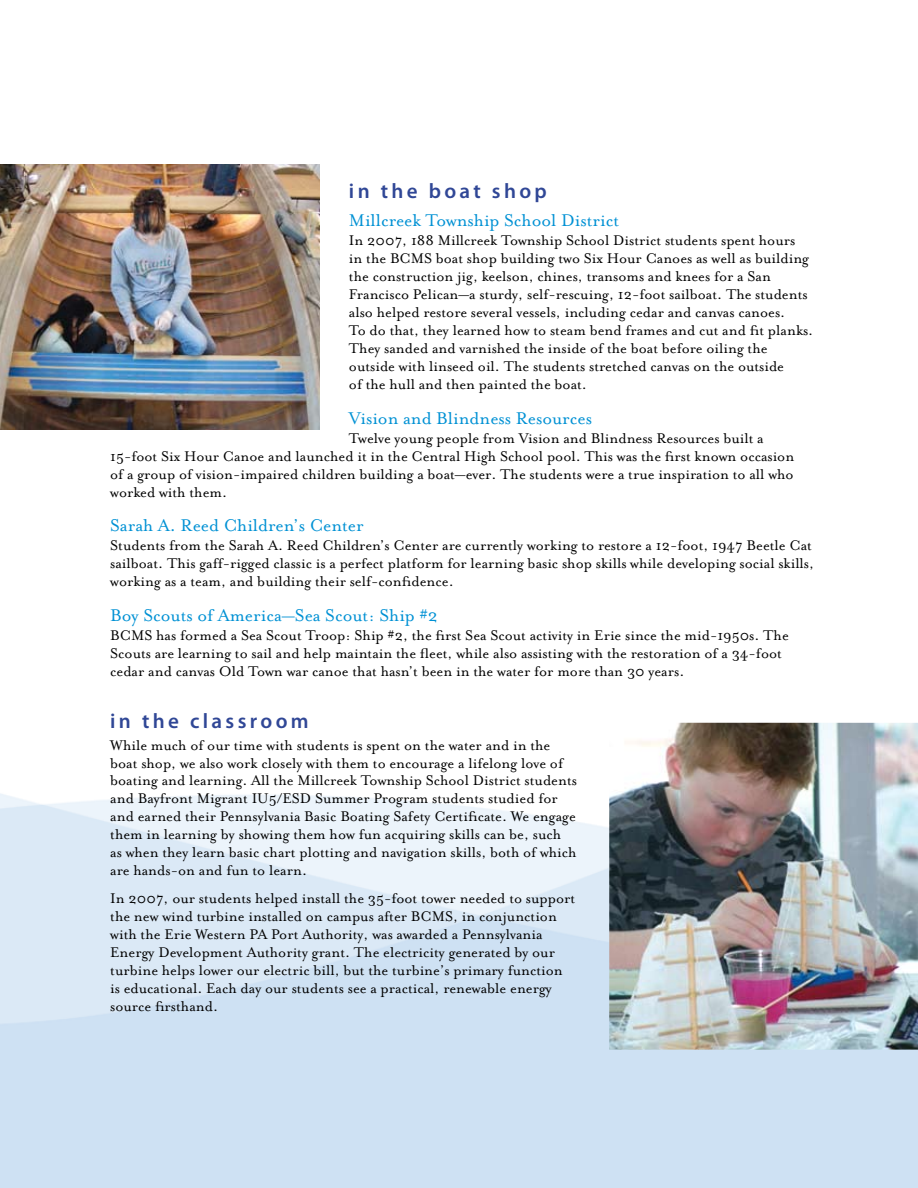
<style>
.page{position:relative;width:918px;height:1188px;background:#fff}
.page>*{position:absolute;margin:0;border:0;box-sizing:border-box;transform-origin:0 0}
.t1{font:600 21px "Myriad Pro";letter-spacing:.16em;color:#304796}
.t2{font:19.5px "Mrs Eaves Roman";color:#0091d4}
.t3{font:16.2px/18px "Mrs Eaves Roman";color:#000}
</style>
<div class="page">
<img style="left:609px;top:723px;width:309px;height:327px">
<img style="left:0;top:164px;width:320px;height:265px">
<p class="t1" style="left:349px;top:178px;width:199px">in the boat shop</p>
<p class="t2" style="left:349px;top:210px;width:272px">Millcreek Township School District</p>
<p class="t3" style="left:349px;top:231px;width:466px">In 2007, 188 Millcreek Township School District students spent hours<br>in the BCMS boat shop building two Six Hour Canoes as well as building the construction jig, keelson, chines, transoms and knees for a San Francisco Pelican—a sturdy, self-rescuing, 12-foot sailboat. The students also helped restore several vessels, including cedar and canvas canoes.<br>To do that, they learned how to steam bend frames and cut and fit planks.<br>They sanded and varnished the inside of the boat before oiling the outside with linseed oil. The students stretched canvas on the outside<br>of the hull and then painted the boat.</p>
<p class="t2" style="left:349px;top:407px;width:245px">Vision and Blindness Resources</p>
<p class="t3" style="left:110px;top:429px;width:686px;text-indent:239px">Twelve young people from Vision and Blindness Resources built a 15-foot Six Hour Canoe and launched it in the Central High School pool. This was the first known occasion of a group of vision-impaired children building a boat—ever. The students were a true inspiration to all who worked with them.</p>
<p class="t2" style="left:110px;top:515px;width:255px">Sarah A. Reed Children’s Center</p>
<p class="t3" style="left:110px;top:537px;width:705px">Students from the Sarah A. Reed Children’s Center are currently working to restore a 12-foot, 1947 Beetle Cat sailboat. This gaff-rigged classic is a perfect platform for learning basic shop skills while developing social skills, working as a team, and building their self-confidence.</p>
<p class="t2" style="left:110px;top:604px;width:329px">Boy Scouts of America—Sea Scout: Ship #2</p>
<p class="t3" style="left:110px;top:626px;width:680px">BCMS has formed a Sea Scout Troop: Ship #2, the first Sea Scout activity in Erie since the mid-1950s. The<br>Scouts are learning to sail and help maintain the fleet, while also assisting with the restoration of a 34-foot cedar and canvas Old Town war canoe that hasn’t been in the water for more than 30 years.</p>
<p class="t1" style="left:110px;top:708px;width:200px">in the classroom</p>
<p class="t3" style="left:110px;top:736px;width:468px">While much of our time with students is spent on the water and in the boat shop, we also work closely with them to encourage a lifelong love of boating and learning. All the Millcreek Township School District students and Bayfront Migrant IU5/ESD Summer Program students studied for and earned their Pennsylvania Basic Boating Safety Certificate. We engage them in learning by showing them how fun acquiring skills can be, such as when they learn basic chart plotting and navigation skills, both of which are hands-on and fun to learn.</p>
<p class="t3" style="left:110px;top:890px;width:467px">In 2007, our students helped install the 35-foot tower needed to support the new wind turbine installed on campus after BCMS, in conjunction with the Erie Western PA Port Authority, was awarded a Pennsylvania Energy Development Authority grant. The electricity generated by our turbine helps lower our electric bill, but the turbine’s primary function is educational. Each day our students see a practical, renewable energy source firsthand.</p>
</div>
